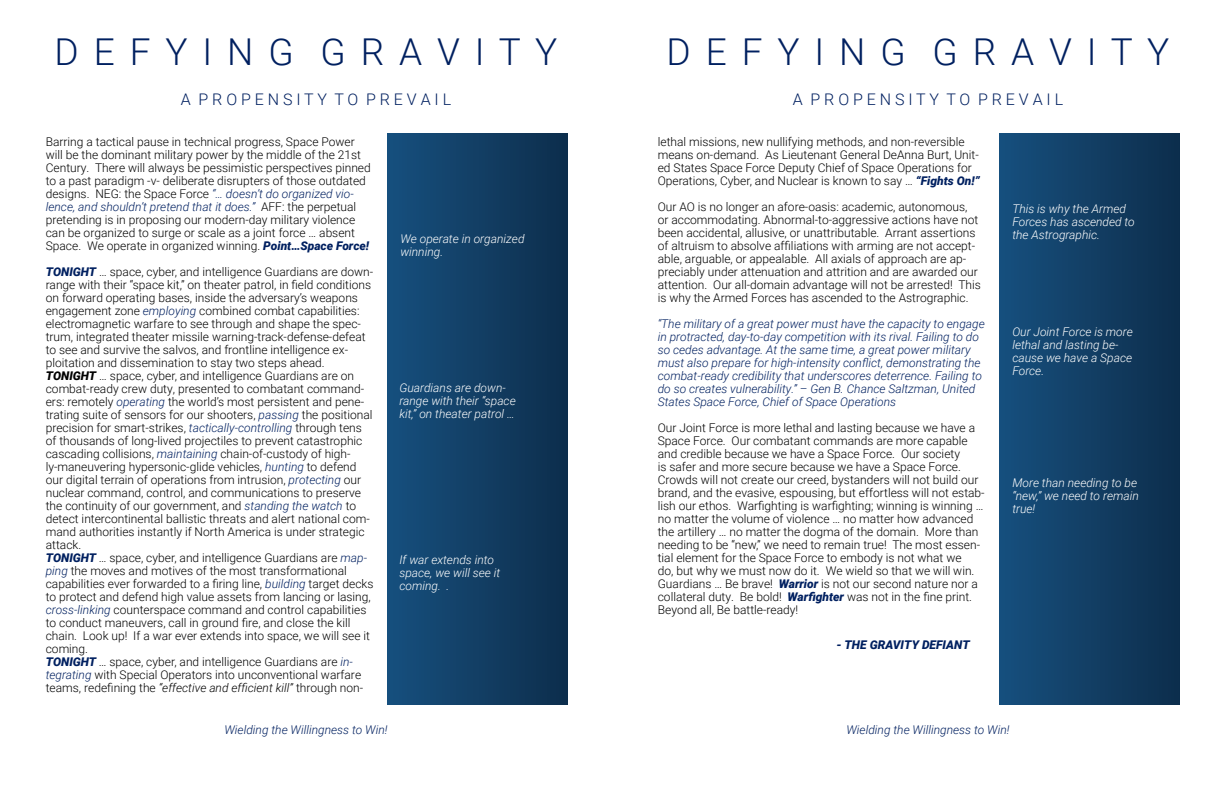
<style>
.page{position:relative;width:1224px;height:792px;background:#fff}
.page>*{position:absolute;margin:0;border:0;box-sizing:border-box;transform-origin:0 0}
.t1{font:300 37px "Roboto";color:#002060}
.t2{font:300 16px "Roboto";color:#002060}
.t3{font:300 12px/13px "Roboto";color:#000}
.t4{font:italic 300 12px/13px "Roboto";color:#002060}
.t5{font:italic 300 12px/13px "Roboto";color:#fff}
.t6{font:italic 900 12px "Roboto";color:#002060}
.s1{font-style:italic;color:#002060}
.s2{font-weight:900;font-style:italic;color:#002060}
.s3{font-weight:900;font-style:italic}
.s4{font-style:italic}
</style>
<div class="page">
<div style="left:1000px;top:134px;width:179px;height:571px;background:linear-gradient(to right,#164f7e,#0d2e4c)"></div>
<div style="left:388px;top:134px;width:179px;height:571px;background:linear-gradient(to right,#164f7e,#0d2e4c)"></div>
<h1 class="t1" style="left:55px;top:26px;width:504px">D E F Y I N G G R A V I T Y</h1>
<h2 class="t2" style="left:181px;top:88px;width:272px">A P R O P E N S I T Y T O P R E V A I L</h2>
<p class="t3" style="left:46px;top:135px;width:327px">Barring a tactical pause in technical progress, Space Power will be the dominant military power by the middle of the 21st Century. There will always be pessimistic perspectives pinned to a past paradigm -v- deliberate disrupters of those outdated designs. NEG: the Space Force <span class="s1">“… doesn’t do organized vio&shy;lence, and shouldn’t pretend that it does.”</span> AFF: the perpetual pretending is in proposing our modern-day military violence can be organized to surge or scale as a joint force … absent Space. We operate in organized winning. <span class="s2">Point…Space Force!</span></p>
<p class="t3" style="left:46px;top:265px;width:329px"><span class="s2">TONIGHT</span> … space, cyber, and intelligence Guardians are down&shy;range with their “space kit,” on theater patrol, in field conditions on forward operating bases, inside the adversary’s weapons engagement zone <span class="s1">employing</span> combined combat capabilities: electromagnetic warfare to see through and shape the spec&shy;trum, integrated theater missile warning-track-defense-defeat to see and survive the salvos, and frontline intelligence ex&shy;ploitation and dissemination to stay two steps ahead.<br><span class="s3">TONIGHT</span> … space, cyber, and intelligence Guardians are on combat-ready crew duty, presented to combatant command&shy;ers: remotely <span class="s1">operating</span> the world’s most persistent and pene&shy;trating suite of sensors for our shooters, <span class="s1">passing</span> the positional precision for smart-strikes, <span class="s1">tactically-controlling</span> through tens of thousands of long-lived projectiles to prevent catastrophic cascading collisions, <span class="s1">maintaining</span> chain-of-custody of high&shy;ly-maneuvering hypersonic-glide vehicles, <span class="s1">hunting</span> to defend our digital terrain of operations from intrusion, <span class="s1">protecting</span> our nuclear command, control, and communications to preserve the continuity of our government, and <span class="s1">standing the watch</span> to detect intercontinental ballistic threats and alert national com&shy;mand authorities instantly if North America is under strategic attack.<br><span class="s2">TONIGHT</span> … space, cyber, and intelligence Guardians are <span class="s1">map&shy;ping</span> the moves and motives of the most transformational capabilities ever forwarded to a firing line, <span class="s1">building</span> target decks to protect and defend high value assets from lancing or lasing, <span class="s1">cross-linking</span> counterspace command and control capabilities to conduct maneuvers, call in ground fire, and close the kill chain. Look up! If a war ever extends into space, we will see it coming.<br><span class="s2">TONIGHT</span> … space, cyber, and intelligence Guardians are <span class="s1">in&shy;tegrating</span> with Special Operators into unconventional warfare teams, redefining the <span class="s4">“effective and efficient kill”</span> through non-</p>
<p class="t4" style="left:224px;top:723px;width:165px">Wielding the Willingness to Win!</p>
<p class="t5" style="left:400px;top:232px;width:126px">We operate in organized winning.</p>
<p class="t5" style="left:399px;top:381px;width:118px">Guardians are down&shy;range with their “space kit,” on theater patrol …</p>
<p class="t5" style="left:399px;top:553px;width:102px">If war extends into space, we will see it coming. .</p>
<h1 class="t1" style="left:667px;top:26px;width:504px">D E F Y I N G G R A V I T Y</h1>
<h2 class="t2" style="left:793px;top:88px;width:272px">A P R O P E N S I T Y T O P R E V A I L</h2>
<p class="t3" style="left:658px;top:135px;width:324px">lethal missions, new nullifying methods, and non-reversible means on-demand. As Lieutenant General DeAnna Burt, Unit&shy;ed States Space Force Deputy Chief of Space Operations for Operations, Cyber, and Nuclear is known to say … <span class="s2">“Fights On!”</span></p>
<p class="t3" style="left:658px;top:200px;width:325px">Our AO is no longer an afore-oasis: academic, autonomous, or accommodating. Abnormal-to-aggressive actions have not been accidental, allusive, or unattributable. Arrant assertions of altruism to absolve affiliations with arming are not accept&shy;able, arguable, or appealable. All axials of approach are ap&shy;preciably under attenuation and attrition and are awarded our attention. Our all-domain advantage will not be arrested! This is why the Armed Forces has ascended to the Astrographic.</p>
<p class="t4" style="left:658px;top:317px;width:328px">“The military of a great power must have the capacity to engage in protracted, day-to-day competition with its rival. Failing to do so cedes advantage. At the same time, a great power military must also prepare for high-intensity conflict, demonstrating the combat-ready credibility that underscores deterrence. Failing to do so creates vulnerability.” – Gen B. Chance Saltzman, United States Space Force, Chief of Space Operations</p>
<p class="t3" style="left:658px;top:421px;width:328px">Our Joint Force is more lethal and lasting because we have a Space Force. Our combatant commands are more capable and credible because we have a Space Force. Our society<br>is safer and more secure because we have a Space Force.<br>Crowds will not create our creed, bystanders will not build our brand, and the evasive, espousing, but effortless will not estab&shy;lish our ethos. Warfighting is warfighting; winning is winning … no matter the volume of violence … no matter how advanced the artillery … no matter the dogma of the domain. More than needing to be “new,” we need to remain true! The most essen&shy;tial element for the Space Force to embody is not what we<br>do, but why we must now do it. We wield so that we will win.<br>Guardians … Be brave! <span class="s2">Warrior</span> is not our second nature nor a collateral duty. Be bold! <span class="s2">Warfighter</span> was not in the fine print.<br>Beyond all, Be battle-ready!</p>
<p class="t6" style="left:837px;top:637px;width:135px">- THE GRAVITY DEFIANT</p>
<p class="t5" style="left:1012px;top:202px;width:124px">This is why the Armed<br>Forces has ascended to the Astrographic.</p>
<p class="t5" style="left:1012px;top:325px;width:122px">Our Joint Force is more lethal and lasting be&shy;cause we have a Space<br>Force.</p>
<p class="t5" style="left:1012px;top:476px;width:128px">More than needing to be “new,” we need to remain true!</p>
<p class="t4" style="left:846px;top:723px;width:165px">Wielding the Willingness to Win!</p>
</div>
